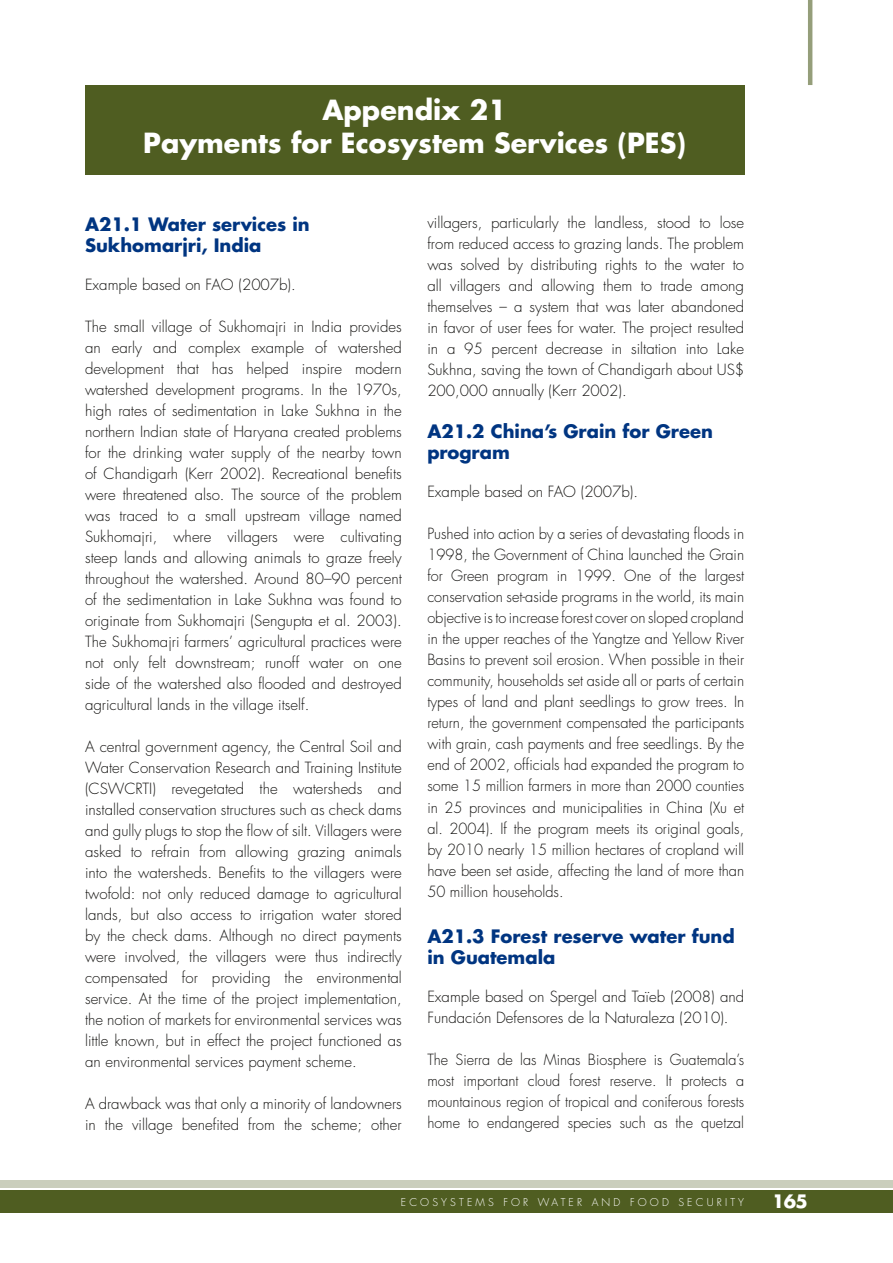
<style>
.page{position:relative;width:893px;height:1263px;background:#fff}
.page>*{position:absolute;margin:0;border:0;box-sizing:border-box;transform-origin:0 0}
.t1{font:700 27px/32.4px "Futura";color:#fff;text-align:center}
.t2{font:700 18px/21px "Futura";color:#003581}
.t3{font:700 18px "Futura";color:#fff}
.t4{font:300 15px/21px "Futura";color:#151412;text-align:justify}
.t5{font:300 15px/21px "Futura";color:#151412;text-align:justify;scale:.96 1}
.t6{font:300 10.5px "Futura";letter-spacing:.3em;color:#fff}
</style>
<div class="page">
<div style="left:0;top:1180px;width:893px;height:8px;background:#cacebc"></div>
<div style="left:0;top:1190px;width:893px;height:22px;background:#4f5d21"></div>
<hr style="left:808px;top:0;width:4px;height:85px;background:#959e7a">
<div style="left:85px;top:85px;width:659px;height:89px;background:#4f5d21"></div>
<h1 class="t1" style="left:143px;top:93px;width:544px">Appendix 21<br>Payments for Ecosystem Services (PES)</h1>
<p class="t2" style="left:85px;top:214px;width:226px">A21.1 Water services in<br>Sukhomarjri, India</p>
<p class="t4" style="left:85px;top:275px;width:131px">Example based on FAO</p>
<p class="t4" style="left:238px;top:275px;width:59px">(2007b).</p>
<p class="t4" style="left:85px;top:317px;width:318px">The small village of Sukhomajri in I ndia provides an early and complex example of watershed development that has helped inspire modern watershed development programs. I n the 1970s, high rates of sedimentation in Lake Sukhna in the northern I ndian state of Haryana created problems for the drinking water supply of the nearby town of Chandigarh (Kerr 2002). Recreational benefits were threatened also. The source of the problem was traced to a small upstream village named Sukhomajri, where villagers were cultivating steep lands and allowing animals to graze freely throughout the watershed. Around 80–90 percent of the sedimentation in Lake Sukhna was found to originate from Sukhomajri (Sengupta et al. 2003).<br>The Sukhomajri farmers’ agricultural practices were not only felt downstream; runoff water on one side of the watershed also flooded and destroyed agricultural lands in the village itself.</p>
<p class="t4" style="left:85px;top:737px;width:318px">A central government agency, the Central Soil and Water Conservation Research and Training I nstitute (CSWCRTI</p>
<p class="t4" style="left:85px;top:779px;width:318px;text-indent:67px">) revegetated the watersheds and installed conservation structures such as check dams and gully plugs to stop the flow of silt. Villagers were asked to refrain from allowing grazing animals into the watersheds. Benefits to the villagers were twofold: not only reduced damage to agricultural lands, but also access to irrigation water stored by the check dams. Although no direct payments were involved, the villagers were thus indirectly compensated for providing the environmental service. At the time of the project implementation, the notion of markets for environmental services was little known, but in effect the project functioned as an environmental services payment scheme.</p>
<p class="t4" style="left:85px;top:1094px;width:318px">A drawback was that only a minority of landowners in the village benefited from the scheme; other</p>
<p class="t4" style="left:427px;top:213px;width:318px">villagers, particularly the landless, stood to lose from reduced access to grazing lands. The problem was solved by distributing rights to the water to all villagers and allowing them to trade among themselves – a system that was later abandoned in favor of user fees for water. The project resulted in a 95 percent decrease in siltation into Lake Sukhna, saving the town of Chandigarh about US$ 200,000 annually (Kerr 2002).</p>
<p class="t2" style="left:427px;top:421px;width:287px">A21.2 China’s Grain for Green program</p>
<p class="t4" style="left:427px;top:482px;width:131px">Example based on FAO</p>
<p class="t4" style="left:581px;top:482px;width:59px">(2007b).</p>
<p class="t4" style="left:427px;top:524px;width:318px">Pushed into action by a series of devastating floods in 1998, the Government of China launched the Grain for Green program in 1999. One of the largest conservation set-aside programs in the world, its main objective is to increase forest cover on sloped cropland in the upper reaches of the Yangtze and Yellow River Basins to prevent soil erosion. When possible in their community, households set aside all or parts of certain types of land and plant seedlings to grow trees. I n return, the government compensated the participants with grain, cash payments and free seedlings. By the end of 2002, officials had expanded the program to some 15 million farmers in more than 2000 counties in 25 provinces and municipalities in China (Xu et al. 2004). If the program meets its original goals, by 2010 nearly 15 million hectares of cropland will have been set aside, affecting the land of more than 50 million households.</p>
<p class="t2" style="left:427px;top:925px;width:309px">A21.3 Forest reserve water fund in Guatemala</p>
<p class="t4" style="left:427px;top:986px;width:318px">Example based on Spergel and Taïeb (2008) and<br>Fundación Defensores de la Naturaleza (2010).</p>
<p class="t5" style="left:427px;top:1049px;width:332px">The Sierra de las Minas Biosphere is Guatemala’s most important cloud forest reserve. I t protects a mountainous region of tropical and coniferous forests home to endangered species such as the quetzal</p>
<p class="t6" style="left:401px;top:1195px;width:345px">Ecosyste ms for Wate r and food se curity</p>
<p class="t3" style="left:772px;top:1189px;width:37px">165</p>
</div>
